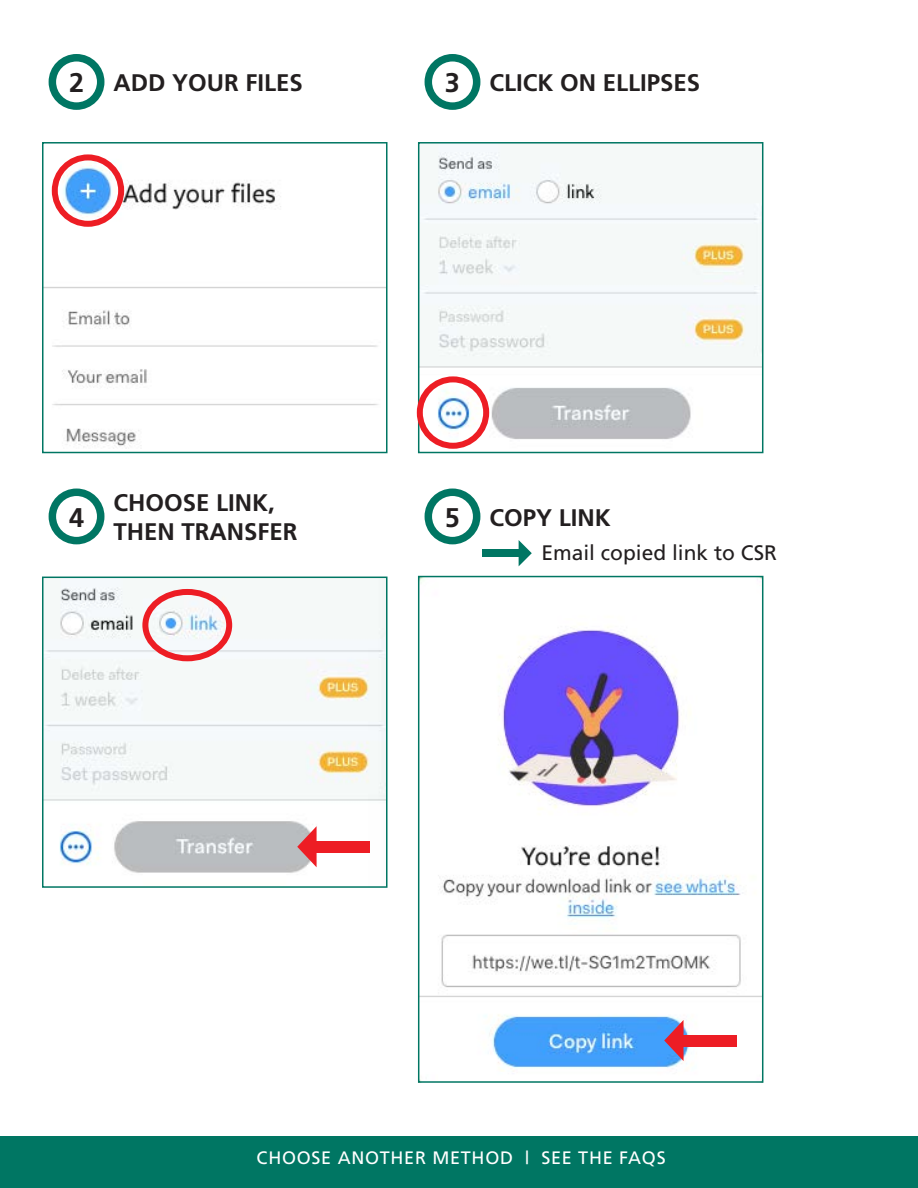
<style>
.page{position:relative;width:918px;height:1188px;background:#fff}
.page>*{position:absolute;margin:0;border:0;box-sizing:border-box;transform-origin:0 0}
.t1{font:700 27px "Frutiger";color:#231f20}
.t2{font:700 24px/28.8px "Frutiger";color:#231f20}
.t3{font:21px "Frutiger";color:#231f20}
.t4{font:18px "Frutiger";letter-spacing:.04em;color:#fff}
</style>
<div class="page">
<div style="left:0;top:1136px;width:918px;height:52px;background:#007663"></div>
<div style="left:49px;top:54px;width:55px;height:56px;border:8px solid #007663;border-radius:50%"></div>
<div style="left:49px;top:489px;width:55px;height:55px;border:8px solid #007663;border-radius:50%"></div>
<div style="left:425px;top:489px;width:55px;height:55px;border:8px solid #007663;border-radius:50%"></div>
<div style="left:425px;top:54px;width:55px;height:56px;border:8px solid #007663;border-radius:50%"></div>
<img style="left:45px;top:155px;width:340px;height:294px">
<div style="left:42px;top:142px;width:346px;height:311px;border:2px solid #007663"></div>
<img style="left:45px;top:580px;width:340px;height:293px">
<div style="left:42px;top:577px;width:346px;height:311px;border:2px solid #007663"></div>
<img style="left:421px;top:579px;width:339px;height:492px">
<div style="left:418px;top:576px;width:345px;height:507px;border:2px solid #007663"></div>
<img style="left:421px;top:152px;width:339px;height:297px">
<div style="left:418px;top:142px;width:345px;height:311px;border:2px solid #007663"></div>
<div style="left:52px;top:154px;width:72px;height:73px;border:6px solid #ed1d24;border-radius:50%"></div>
<div style="left:142px;top:589px;width:90px;height:72px;border:6px solid #ed1d24;border-radius:50%"></div>
<div style="left:417px;top:376px;width:72px;height:73px;border:6px solid #ed1d24;border-radius:50%"></div>
<div style="left:309px;top:841px;width:61px;height:12px;background:#ed1d24"></div>
<svg style="left:297px;top:826px;width:20px;height:41px"></svg>
<div style="left:676px;top:1035px;width:61px;height:11px;background:#ed1d24"></div>
<svg style="left:664px;top:1020px;width:20px;height:41px"></svg>
<div style="left:482px;top:550px;width:42px;height:7px;background:#007663"></div>
<svg style="left:519px;top:540px;width:13px;height:26px"></svg>
<p class="t1" style="left:69px;top:67px;width:17px">2</p>
<p class="t2" style="left:113px;top:68px;width:191px">ADD YOUR FILES</p>
<p class="t1" style="left:445px;top:67px;width:17px">3</p>
<p class="t2" style="left:489px;top:68px;width:212px">CLICK ON ELLIPSES</p>
<p class="t2" style="left:113px;top:488px;width:186px">CHOOSE LINK,<br>THEN TRANSFER</p>
<p class="t1" style="left:69px;top:502px;width:17px">4</p>
<p class="t1" style="left:445px;top:502px;width:17px">5</p>
<p class="t2" style="left:489px;top:503px;width:123px">COPY LINK</p>
<p class="t3" style="left:541px;top:540px;width:237px">Email copied link to CSR</p>
<p class="t4" style="left:257px;top:1147px;width:411px">CHOOSE ANOTHER METHOD | SEE THE FAQS</p>
</div>
